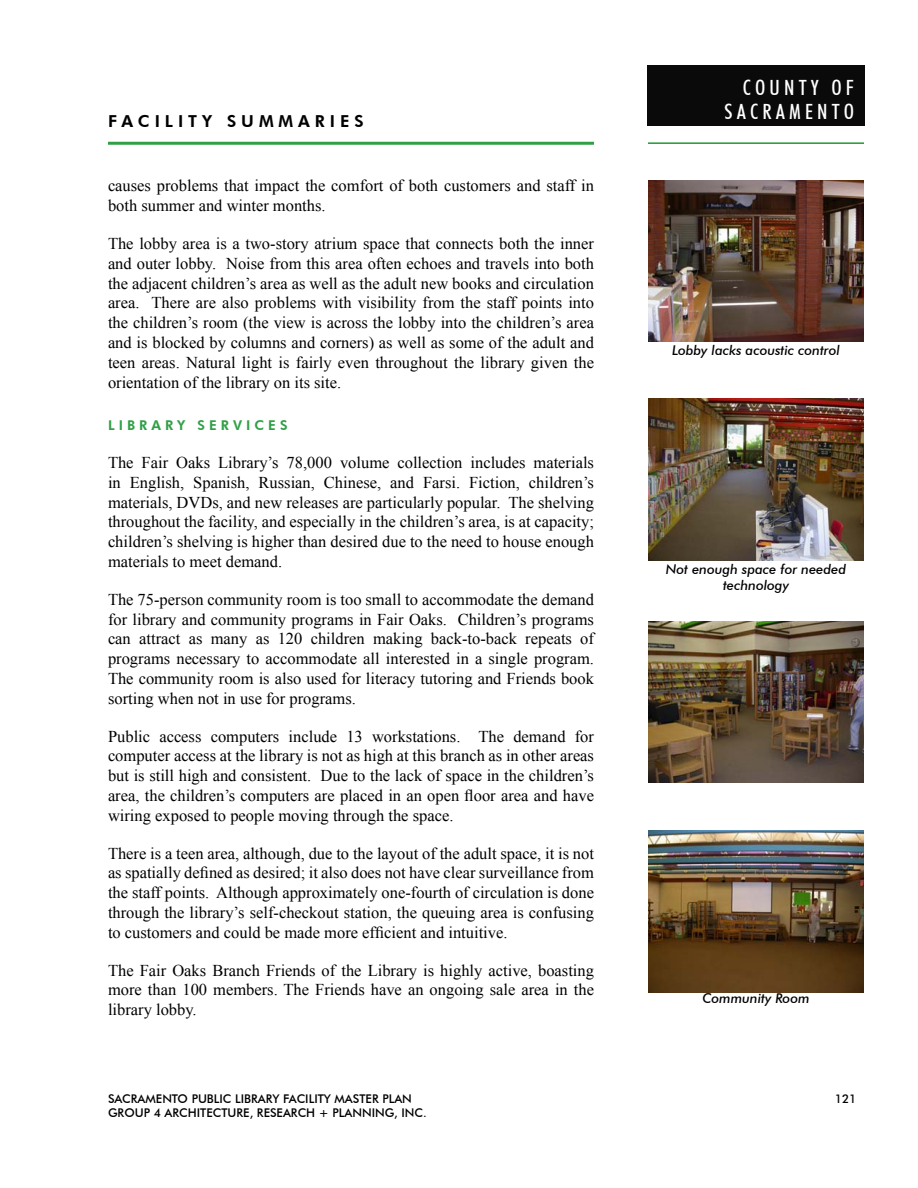
<style>
.page{position:relative;width:918px;height:1188px;background:#fff}
.page>*{position:absolute;margin:0;border:0;box-sizing:border-box;transform-origin:0 0}
.t1{font:500 condensed 21px/24px "Futura BT";letter-spacing:.2em;color:#fff;text-align:right}
.t2{font:16.5px/19.8px "Times New Roman";color:#000;text-align:justify}
.t3{font:800 16.5px "Futura BT";letter-spacing:.3em;color:#000}
.t4{font:italic 500 13.5px/16.5px "Futura BT";color:#000;text-align:center}
.t5{font:800 13.5px "Futura BT";letter-spacing:.3em;color:#30a046}
.t6{font:500 12px "Futura BT";color:#000}
</style>
<div class="page">
<hr style="left:108px;top:142px;width:486px;height:3px;background:#30a046">
<hr style="left:648px;top:142px;width:216px;height:2px;background:#30a046">
<div style="left:647px;top:66px;width:218px;height:60px;background:#0a0a0a"></div>
<img style="left:648px;top:180px;width:216px;height:162px">
<img style="left:648px;top:830px;width:216px;height:162px">
<img style="left:648px;top:621px;width:216px;height:162px">
<img style="left:648px;top:398px;width:216px;height:162px">
<p class="t3" style="left:108px;top:111px;width:257px">FACILITY SUMMARIES</p>
<p class="t2" style="left:108px;top:176px;width:488px">causes problems that impact the comfort of both customers and staff in both summer and winter months.</p>
<p class="t2" style="left:108px;top:234px;width:488px">The lobby area is a two-story atrium space that connects both the inner and outer lobby. Noise from this area often echoes and travels into both the adjacent children’s area as well as the adult new books and circulation area. There are also problems with visibility from the staff points into the children’s room (the view is across the lobby into the children’s area and is blocked by columns and corners) as well as some of the adult and teen areas. Natural light is fairly even throughout the library given the orientation of the library on its site.</p>
<p class="t5" style="left:108px;top:417px;width:181px">LIBRARY SERVICES</p>
<p class="t2" style="left:108px;top:452px;width:488px">The Fair Oaks Library’s 78,000 volume collection includes materials in English, Spanish, Russian, Chinese, and Farsi. Fiction, children’s materials, DVDs, and new releases are particularly popular. The shelving throughout the facility, and especially in the children’s area, is at capacity; children’s shelving is higher than desired due to the need to house enough materials to meet demand.</p>
<p class="t2" style="left:108px;top:589px;width:488px">The 75-person community room is too small to accommodate the demand for library and community programs in Fair Oaks. Children’s programs can attract as many as 120 children making back-to-back repeats of programs necessary to accommodate all interested in a single program.<br>The community room is also used for literacy tutoring and Friends book sorting when not in use for programs.</p>
<p class="t2" style="left:108px;top:726px;width:488px">Public access computers include 13 workstations. The demand for computer access at the library is not as high at this branch as in other areas but is still high and consistent. Due to the lack of space in the children’s area, the children’s computers are placed in an open floor area and have wiring exposed to people moving through the space.</p>
<p class="t2" style="left:108px;top:843px;width:488px">There is a teen area, although, due to the layout of the adult space, it is not as spatially defined as desired; it also does not have clear surveillance from the staff points. Although approximately one-fourth of circulation is done through the library’s self-checkout station, the queuing area is confusing to customers and could be made more efficient and intuitive.</p>
<p class="t2" style="left:108px;top:960px;width:488px">The Fair Oaks Branch Friends of the Library is highly active, boasting more than 100 members. The Friends have an ongoing sale area in the library lobby.</p>
<p class="t1" style="left:724px;top:75px;width:131px">COUNTY OF<br>SACRAMENTO</p>
<p class="t4" style="left:672px;top:341px;width:169px">Lobby lacks acoustic control</p>
<p class="t4" style="left:666px;top:561px;width:182px">Not enough space for needed technology</p>
<p class="t4" style="left:702px;top:990px;width:109px">Community Room</p>
<p class="t6" style="left:108px;top:1091px;width:305px">SACRAMENTO PUBLIC LIBRARY FACILITY MASTER PLAN</p>
<p class="t6" style="left:835px;top:1091px;width:23px">121</p>
<p class="t6" style="left:108px;top:1105px;width:320px">GROUP 4 ARCHITECTURE, RESEARCH + PLANNING, INC.</p>
</div>
